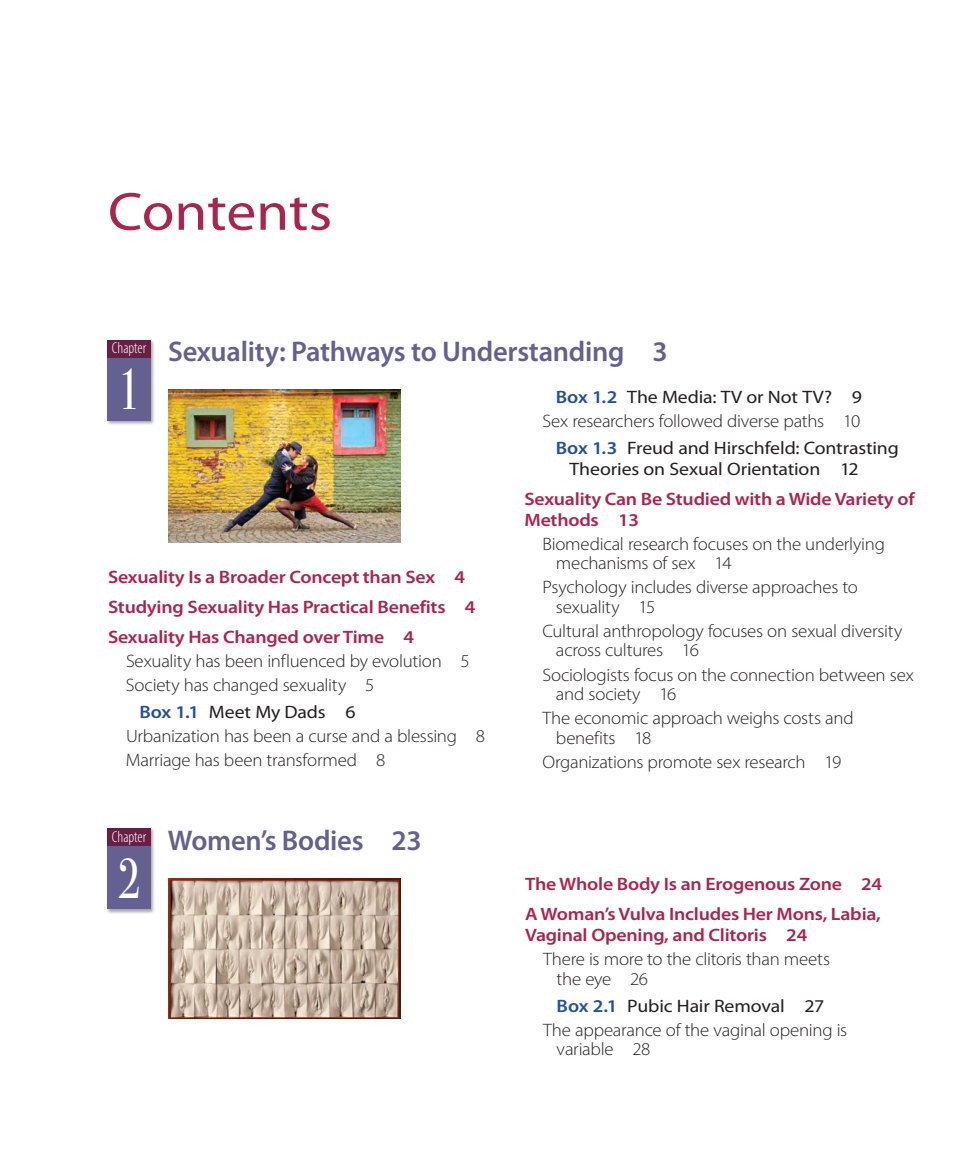
<style>
.page{position:relative;width:972px;height:1175px;background:#fff}
.page>*{position:absolute;margin:0;border:0;box-sizing:border-box;transform-origin:0 0}
.t1{font:56.7px "Bodoni Svty Two ITCTT";color:#fff;scale:.75 1}
.t2{font:54px "Myriad Pro";letter-spacing:-.005em;color:#ad2350;scale:1.1 1}
.t3{font:600 28.5px "Myriad Pro";letter-spacing:-.01em;color:#64608f}
.t4{font:300 18px/19.5px "Myriad Pro";letter-spacing:-.015em;color:#231f20;scale:1.05 1}
.t5{font:600 18px/30px "Myriad Pro";letter-spacing:-.01em;color:#ad2350;scale:1.1 1}
.t6{font:18px/21px "Myriad Pro";letter-spacing:-.005em;color:#231f20;scale:1.1 1}
.t7{font:300 condensed 15.75px "Myriad Pro";letter-spacing:-.005em;color:#fff}
.s1{font-weight:600;color:#265194}
.s2{font-weight:400}
</style>
<div class="page">
<img style="left:168px;top:389px;width:232px;height:153px">
<div style="left:107px;top:339px;width:49px;height:86px;background:#231f20;opacity:.4"></div>
<div style="left:107px;top:340px;width:44px;height:80px;background:#64608f"></div>
<div style="left:107px;top:340px;width:44px;height:17px;background:#681f44"></div>
<img style="left:168px;top:878px;width:232px;height:140px">
<div style="left:107px;top:827px;width:49px;height:87px;background:#231f20;opacity:.4"></div>
<div style="left:107px;top:828px;width:44px;height:81px;background:#64608f"></div>
<div style="left:107px;top:828px;width:44px;height:18px;background:#681f44"></div>
<h2 class="t2" style="left:108px;top:178px;width:205px">Contents</h2>
<h3 class="t3" style="left:168px;top:333px;width:501px">Sexuality: Pathways to Understanding 3</h3>
<p class="t7" style="left:112px;top:339px;width:36px">Chapter</p>
<h1 class="t1" style="left:118px;top:343px;width:32px">1</h1>
<p class="t4" style="left:542px;top:385px;width:306px;line-height:24px;text-align:right"><span class="s1">Box 1.2</span> <span class="s2">The Media: TV or Not TV? 9<br></span>Sex researchers followed diverse paths 10</p>
<p class="t6" style="left:569px;top:437px;width:301px;text-indent:-14px"><span class="s1">Box 1.3</span> Freud and Hirschfeld: Contrasting<br>Theories on Sexual Orientation 12</p>
<p class="t5" style="left:524px;top:488px;width:356px;line-height:21px">Sexuality Can Be Studied with a Wide Variety of<br>Methods 13</p>
<p class="t4" style="left:556px;top:534px;width:315px;text-indent:-13px">Biomedical research focuses on the underlying mechanisms of sex 14</p>
<p class="t4" style="left:556px;top:577px;width:289px;text-indent:-13px">Psychology includes diverse approaches to sexuality 15</p>
<p class="t4" style="left:556px;top:621px;width:331px;text-indent:-13px">Cultural anthropology focuses on sexual diversity across cultures 16</p>
<p class="t4" style="left:556px;top:664px;width:342px;text-indent:-13px">Sociologists focus on the connection between sex and society 16</p>
<p class="t4" style="left:556px;top:708px;width:285px;text-indent:-13px">The economic approach weighs costs and benefits 18</p>
<p class="t4" style="left:542px;top:751px;width:286px">Organizations promote sex research 19</p>
<p class="t5" style="left:108px;top:561px;width:336px">Sexuality Is a Broader Concept than Sex 4<br>Studying Sexuality Has Practical Benefits 4<br>Sexuality Has Changed over Time 4</p>
<p class="t4" style="left:126px;top:649px;width:329px;line-height:24px">Sexuality has been influenced by evolution 5<br>Society has changed sexuality 5</p>
<p class="t4" style="left:126px;top:700px;width:344px;line-height:24px;text-indent:14px"><span class="s1">Box 1.1</span> <span class="s2">Meet My Dads 6<br></span>Urbanization has been a curse and a blessing 8<br>Marriage has been transformed 8</p>
<p class="t7" style="left:112px;top:827px;width:36px">Chapter</p>
<h1 class="t1" style="left:118px;top:832px;width:32px">2</h1>
<h3 class="t3" style="left:168px;top:822px;width:255px">Women’s Bodies 23</h3>
<p class="t5" style="left:525px;top:868px;width:326px">The Whole Body Is an Erogenous Zone 24<br>A Woman’s Vulva Includes Her Mons, Labia,</p>
<p class="t5" style="left:525px;top:919px;width:258px">Vaginal Opening, and Clitoris 24</p>
<p class="t4" style="left:557px;top:949px;width:262px;text-indent:-13px">There is more to the clitoris than meets the eye 26</p>
<p class="t4" style="left:543px;top:993px;width:291px;line-height:24px;text-align:center"><span class="s1">Box 2.1</span> <span class="s2">Pubic Hair Removal 27<br></span>The appearance of the vaginal opening is</p>
<p class="t4" style="left:557px;top:1039px;width:91px">variable 28</p>
</div>
